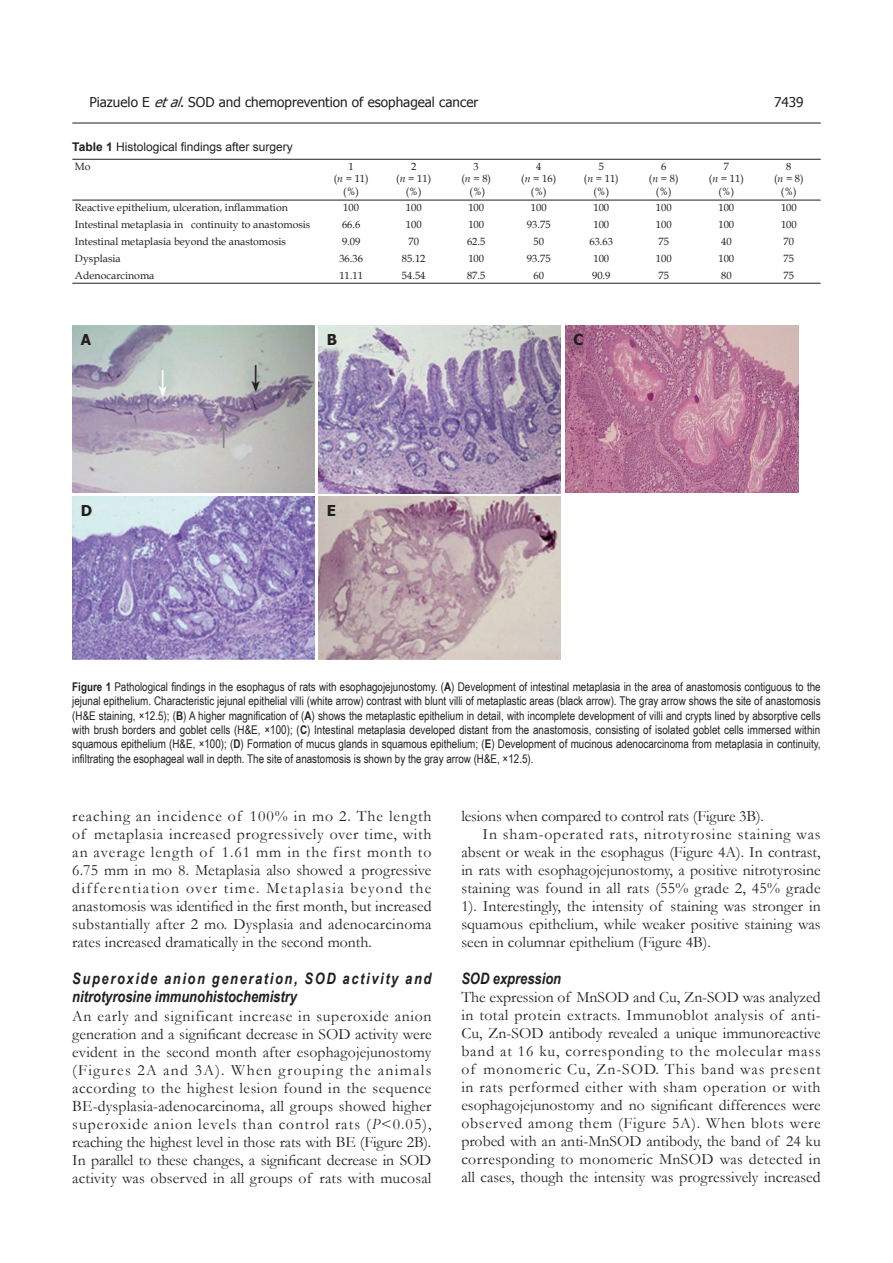
<style>
.page{position:relative;width:893px;height:1263px;background:#fff}
.page>*{position:absolute;margin:0;border:0;box-sizing:border-box;transform-origin:0 0}
.t1{font:32.25px "Sim Sun";color:#fff}
.t2{font:32.25px "Sim Sun";color:#231f20}
.t3{font:32.25px "Sim Sun";color:#808285}
.一级标题正文{font:15.75px/18px "Garamond";color:#231f20;text-align:justify}
.二级标题{font:italic 700 15.75px/18.8px "Arial Narrow";letter-spacing:.105em;color:#231f20}
.二级标题-2{font:italic 700 15.75px "Arial Narrow";color:#231f20}
.照片说明{font:700 15px "Tahoma";color:#231f20}
.作者{font:13.5px "Tahoma";color:#231f20}
.照片说明-2{font:12px/14.4px "Arial Narrow";color:#231f20;text-align:justify}
.表格名称{font:12px "Arial";color:#231f20}
.表格中文字{font:10.5px "Book Antiqua";color:#231f20}
.s1{font-style:italic}
.s2{font-weight:700}
</style>
<div class="page">
<hr style="left:72px;top:123px;width:749px;height:1px;background:#231f20">
<hr style="left:72px;top:200px;width:749px;height:1px;background:#231f20">
<hr style="left:72px;top:159px;width:749px;height:1px;background:#231f20">
<hr style="left:72px;top:283px;width:749px;height:1px;background:#231f20">
<img style="left:72px;top:325px;width:243px;height:168px">
<img style="left:72px;top:497px;width:242px;height:162px">
<img style="left:318px;top:326px;width:243px;height:167px">
<img style="left:565px;top:325px;width:234px;height:167px">
<img style="left:318px;top:497px;width:242px;height:162px">
<p class="作者" style="left:89px;top:93px;width:390px">Piazuelo E <span class="s1">etal</span>. SOD and chemoprevention of esophageal cancer</p>
<p class="作者" style="left:774px;top:93px;width:31px">7439</p>
<p class="表格名称" style="left:72px;top:139px;width:222px"><span class="s2">Table 1</span> Histological findings after surgery</p>
<p class="表格中文字" style="left:75px;top:159px;width:17px">Mo</p>
<p class="表格中文字" style="left:349px;top:159px;width:7px">1</p>
<p class="表格中文字" style="left:334px;top:171px;width:36px">(<span class="s1">n</span> = 11)</p>
<p class="表格中文字" style="left:343px;top:184px;width:17px">(%)</p>
<p class="表格中文字" style="left:411px;top:159px;width:7px">2</p>
<p class="表格中文字" style="left:396px;top:171px;width:36px">(<span class="s1">n</span> = 11)</p>
<p class="表格中文字" style="left:406px;top:184px;width:17px">(%)</p>
<p class="表格中文字" style="left:474px;top:159px;width:7px">3</p>
<p class="表格中文字" style="left:461px;top:171px;width:31px">(<span class="s1">n</span> = 8)</p>
<p class="表格中文字" style="left:470px;top:184px;width:17px">(%)</p>
<p class="表格中文字" style="left:536px;top:159px;width:7px">4</p>
<p class="表格中文字" style="left:521px;top:171px;width:36px">(<span class="s1">n</span> = 16)</p>
<p class="表格中文字" style="left:531px;top:184px;width:17px">(%)</p>
<p class="表格中文字" style="left:599px;top:159px;width:7px">5</p>
<p class="表格中文字" style="left:584px;top:171px;width:36px">(<span class="s1">n</span> = 11)</p>
<p class="表格中文字" style="left:593px;top:184px;width:17px">(%)</p>
<p class="表格中文字" style="left:661px;top:159px;width:7px">6</p>
<p class="表格中文字" style="left:649px;top:171px;width:31px">(<span class="s1">n</span> = 8)</p>
<p class="表格中文字" style="left:656px;top:184px;width:17px">(%)</p>
<p class="表格中文字" style="left:724px;top:159px;width:7px">7</p>
<p class="表格中文字" style="left:709px;top:171px;width:36px">(<span class="s1">n</span> = 11)</p>
<p class="表格中文字" style="left:718px;top:184px;width:17px">(%)</p>
<p class="表格中文字" style="left:786px;top:159px;width:7px">8</p>
<p class="表格中文字" style="left:774px;top:171px;width:31px">(<span class="s1">n</span> = 8)</p>
<p class="表格中文字" style="left:781px;top:184px;width:17px">(%)</p>
<p class="表格中文字" style="left:75px;top:200px;width:214px">Reactive epithelium, ulceration, inflammation</p>
<p class="表格中文字" style="left:343px;top:200px;width:17px">100</p>
<p class="表格中文字" style="left:406px;top:200px;width:17px">100</p>
<p class="表格中文字" style="left:468px;top:200px;width:17px">100</p>
<p class="表格中文字" style="left:531px;top:200px;width:17px">100</p>
<p class="表格中文字" style="left:593px;top:200px;width:17px">100</p>
<p class="表格中文字" style="left:656px;top:200px;width:17px">100</p>
<p class="表格中文字" style="left:718px;top:200px;width:17px">100</p>
<p class="表格中文字" style="left:781px;top:200px;width:17px">100</p>
<p class="表格中文字" style="left:75px;top:217px;width:237px">Intestinal metaplasia in continuity to anastomosis</p>
<p class="表格中文字" style="left:342px;top:217px;width:20px">66.6</p>
<p class="表格中文字" style="left:406px;top:217px;width:17px">100</p>
<p class="表格中文字" style="left:468px;top:217px;width:17px">100</p>
<p class="表格中文字" style="left:527px;top:217px;width:25px">93.75</p>
<p class="表格中文字" style="left:593px;top:217px;width:17px">100</p>
<p class="表格中文字" style="left:656px;top:217px;width:17px">100</p>
<p class="表格中文字" style="left:718px;top:217px;width:17px">100</p>
<p class="表格中文字" style="left:781px;top:217px;width:17px">100</p>
<p class="表格中文字" style="left:75px;top:234px;width:212px">Intestinal metaplasia beyond the anastomosis</p>
<p class="表格中文字" style="left:342px;top:234px;width:20px">9.09</p>
<p class="表格中文字" style="left:408px;top:234px;width:12px">70</p>
<p class="表格中文字" style="left:467px;top:234px;width:20px">62.5</p>
<p class="表格中文字" style="left:533px;top:234px;width:12px">50</p>
<p class="表格中文字" style="left:589px;top:234px;width:25px">63.63</p>
<p class="表格中文字" style="left:659px;top:234px;width:12px">75</p>
<p class="表格中文字" style="left:721px;top:234px;width:12px">40</p>
<p class="表格中文字" style="left:784px;top:234px;width:12px">70</p>
<p class="表格中文字" style="left:75px;top:251px;width:47px">Dysplasia</p>
<p class="表格中文字" style="left:339px;top:251px;width:25px">36.36</p>
<p class="表格中文字" style="left:402px;top:251px;width:25px">85.12</p>
<p class="表格中文字" style="left:468px;top:251px;width:17px">100</p>
<p class="表格中文字" style="left:527px;top:251px;width:25px">93.75</p>
<p class="表格中文字" style="left:593px;top:251px;width:17px">100</p>
<p class="表格中文字" style="left:656px;top:251px;width:17px">100</p>
<p class="表格中文字" style="left:718px;top:251px;width:17px">100</p>
<p class="表格中文字" style="left:784px;top:251px;width:12px">75</p>
<p class="表格中文字" style="left:75px;top:268px;width:81px">Adenocarcinoma</p>
<p class="表格中文字" style="left:339px;top:268px;width:25px">11.11</p>
<p class="表格中文字" style="left:402px;top:268px;width:25px">54.54</p>
<p class="表格中文字" style="left:467px;top:268px;width:20px">87.5</p>
<p class="表格中文字" style="left:533px;top:268px;width:12px">60</p>
<p class="表格中文字" style="left:592px;top:268px;width:20px">90.9</p>
<p class="表格中文字" style="left:659px;top:268px;width:12px">75</p>
<p class="表格中文字" style="left:721px;top:268px;width:12px">80</p>
<p class="表格中文字" style="left:784px;top:268px;width:12px">75</p>
<p class="照片说明" style="left:81px;top:329px;width:12px">A</p>
<p class="照片说明" style="left:327px;top:329px;width:12px">B</p>
<p class="照片说明" style="left:574px;top:329px;width:12px">C</p>
<p class="t1" style="left:147px;top:367px;width:34px">↓</p>
<p class="t2" style="left:240px;top:362px;width:34px">↓</p>
<p class="t3" style="left:240px;top:451px;width:34px;rotate:-180deg">↓</p>
<p class="照片说明" style="left:81px;top:500px;width:13px">D</p>
<p class="照片说明" style="left:327px;top:500px;width:11px">E</p>
<p class="照片说明-2" style="left:72px;top:679px;width:750px"><span class="s2">Figure 1</span> Pathological findings in the esophagus of rats with esophagojejunostomy. (<span class="s2">A</span>) Development of intestinal metaplasia in the area of anastomosis contiguous to the jejunal epithelium. Characteristic jejunal epithelial villi (white arrow) contrast with blunt villi of metaplastic areas (black arrow). The gray arrow shows the site of anastomosis (H&amp;E staining, ×12.5); (<span class="s2">B</span>) A higher magnification of (<span class="s2">A</span>) shows the metaplastic epithelium in detail, with incomplete development of villi and crypts lined by absorptive cells with brush borders and goblet cells (H&amp;E, ×100); (<span class="s2">C</span>) Intestinal metaplasia developed distant from the anastomosis, consisting of isolated goblet cells immersed within squamous epithelium (H&amp;E, ×100); (<span class="s2">D</span>) Formation of mucus glands in squamous epithelium; (<span class="s2">E</span>) Development of mucinous adenocarcinoma from metaplasia in continuity, infiltrating the esophageal wall in depth. The site of anastomosis is shown by the gray arrow (H&amp;E, ×12.5).</p>
<p class="一级标题正文" style="left:72px;top:807px;width:361px">reaching an incidence of 100% in mo 2. The length of metaplasia increased progressively over time, with an average length of 1.61 mm in the first month to 6.75 mm in mo 8. Metaplasia also showed a progressive differentiation over time. Metaplasia beyond the anastomosis was identified in the first month, but increased substantially after 2 mo. Dysplasia and adenocarcinoma rates increased dramatically in the second month.</p>
<p class="二级标题" style="left:72px;top:968px;width:361px">Superoxide anion generation, SOD activity and nitrotyrosine immunohistochemistry</p>
<p class="一级标题正文" style="left:72px;top:1006px;width:361px">An early and significant increase in superoxide anion generation and a significant decrease in SOD activity were evident in the second month after esophagojejunostomy (Figures 2A and 3A). When grouping the animals according to the highest lesion found in the sequence BE-dysplasia-adenocarcinoma, all groups showed higher superoxide anion levels than control rats (<span class="s1">P</span>&lt;0.05), reaching the highest level in those rats with BE (Figure 2B).<br>In parallel to these changes, a significant decrease in SOD activity was observed in all groups of rats with mucosal</p>
<p class="一级标题正文" style="left:461px;top:807px;width:304px">lesions when compared to control rats (Figure 3B).</p>
<p class="一级标题正文" style="left:461px;top:825px;width:361px;text-indent:21px">In sham-operated rats, nitrotyrosine staining was absent or weak in the esophagus (Figure 4A). In contrast, in rats with esophagojejunostomy, a positive nitrotyrosine staining was found in all rats (55% grade 2, 45% grade 1). Interestingly, the intensity of staining was stronger in squamous epithelium, while weaker positive staining was seen in columnar epithelium (Figure 4B).</p>
<p class="二级标题-2" style="left:461px;top:966px;width:101px">SOD expression</p>
<p class="一级标题正文" style="left:461px;top:987px;width:361px">The expression of MnSOD and Cu, Zn-SOD was analyzed in total protein extracts. Immunoblot analysis of anti-Cu, Zn-SOD antibody revealed a unique immunoreactive band at 16 ku, corresponding to the molecular mass of monomeric Cu, Zn-SOD. This band was present in rats performed either with sham operation or with esophagojejunostomy and no significant differences were observed among them (Figure 5A). When blots were probed with an anti-MnSOD antibody, the band of 24 ku corresponding to monomeric MnSOD was detected in all cases, though the intensity was progressively increased</p>
</div>
